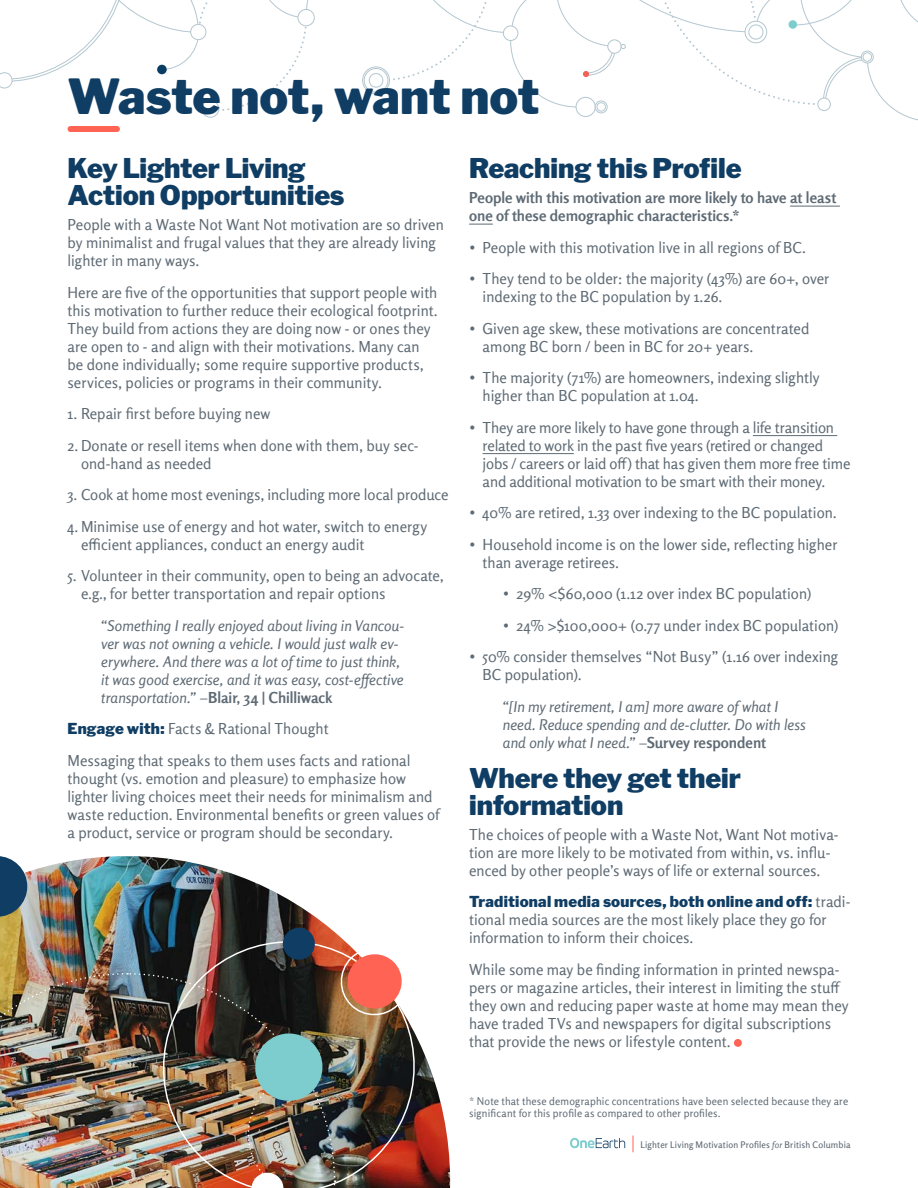
<style>
.page{position:relative;width:918px;height:1188px;background:#fff}
.page>*{position:absolute;margin:0;border:0;box-sizing:border-box;transform-origin:0 0}
.t1{font:900 48px "Libre Franklin";letter-spacing:-.015em;color:#0f3d63}
.t2{font:900 27px/27px "Libre Franklin";letter-spacing:-.005em;color:#0f3d63}
.t3{font:300 15px/18px "Rosario";color:#5e6a74}
.t4{font:italic 15px/18px "Rosario";letter-spacing:.005em;color:#5e6a74}
.t5{font:300 10.5px/12.6px "Rosario";letter-spacing:.015em;color:#5e6a74}
.t6{font:500 9px "Rosario";letter-spacing:.02em;color:#5e6a74}
.s1{font-weight:300;font-style:normal}
.s2{font-family:"Libre Franklin";font-weight:900;color:#0f3d63}
.s3{font-weight:400;font-style:italic}
</style>
<div class="page">
<div style="left:576px;top:97px;width:20px;height:20px;border:1px solid #b4c7d0;border-radius:50%"></div>
<svg style="left:0;top:0;width:918px;height:113px"></svg>
<div style="left:157px;top:65px;width:10px;height:9px;background:#093d63;border-radius:50%"></div>
<div style="left:191px;top:24px;width:15px;height:16px;background:#fff;border-radius:50%"></div>
<div style="left:190px;top:24px;width:16px;height:16px;border:1px solid #b4c7d0;border-radius:50%"></div>
<div style="left:202px;top:100px;width:17px;height:17px;background:#fff;border-radius:50%"></div>
<div style="left:201px;top:100px;width:18px;height:18px;border:1px solid #b4c7d0;border-radius:50%"></div>
<svg style="left:745px;top:21px;width:22px;height:22px"></svg>
<div style="left:745px;top:21px;width:22px;height:22px;border:1px solid #b4c7d0;border-radius:50%"></div>
<div style="left:749px;top:25px;width:14px;height:14px;background:#fff;border-radius:50%"></div>
<div style="left:748px;top:24px;width:15px;height:16px;border:1px solid #b4c7d0;border-radius:50%"></div>
<hr style="left:790px;top:206px;width:50px;height:1px;background:#5e6a74">
<svg style="left:469px;top:224px;width:24px;height:1px"></svg>
<hr style="left:753px;top:435px;width:84px;height:1px;background:#5e6a74">
<hr style="left:483px;top:453px;width:91px;height:1px;background:#5e6a74">
<div style="left:734px;top:1039px;width:8px;height:8px;background:#ff6354;border-radius:50%"></div>
<img style="left:0;top:856px;width:450px;height:332px">
<svg style="left:0;top:856px;width:27px;height:61px;background:#40627a"></svg>
<svg style="left:413px;top:928px;width:16px;height:260px"></svg>
<img style="left:0;top:925px;width:413px;height:263px">
<svg style="left:570px;top:1138px;width:55px;height:10px"></svg>
<svg style="left:633px;top:1136px;width:1px;height:16px"></svg>
<div style="left:70px;top:126px;width:47px;height:6px;background:#ff6354"></div>
<p class="t1" style="left:68px;top:59px;width:474px">Waste not, want not</p>
<p class="t2" style="left:67px;top:153px;width:279px">Key Lighter Living<br>Action Opportunities</p>
<p class="t3" style="left:68px;top:215px;width:378px">People with a Waste Not Want Not motivation are so driven by minimalist and frugal values that they are already living lighter in many ways.</p>
<p class="t3" style="left:68px;top:282px;width:372px">Here are five of the opportunities that support people with this motivation to further reduce their ecological footprint.<br>They build from actions they are doing now - or ones they are open to - and align with their motivations. Many can be done individually; some require supportive products, services, policies or programs in their community.</p>
<p class="t3" style="left:68px;top:404px;width:205px">1. Repair first before buying new</p>
<p class="t3" style="left:81px;top:435px;width:339px;text-indent:-14px">2. Donate or resell items when done with them, buy sec&shy;ond-hand as needed</p>
<p class="t3" style="left:68px;top:485px;width:383px">3. Cook at home most evenings, including more local produce</p>
<p class="t3" style="left:81px;top:516px;width:348px;text-indent:-14px">4. Minimise use of energy and hot water, switch to energy efficient appliances, conduct an energy audit</p>
<p class="t3" style="left:81px;top:566px;width:364px;text-indent:-14px">5. Volunteer in their community, open to being an advocate, e.g., for better transportation and repair options</p>
<p class="t4" style="left:101px;top:615px;width:305px">“Something I really enjoyed about living in Vancou&shy;ver was not owning a vehicle. I would just walk ev&shy;erywhere. And there was a lot of time to just think, it was good exercise, and it was easy, cost-effective transportation.” –<span class="s1">Blair, 34 | Chilliwack</span></p>
<p class="t3" style="left:68px;top:719px;width:263px"><span class="s2">Engage with:</span> Facts &amp; Rational Thought</p>
<p class="t3" style="left:68px;top:750px;width:374px">Messaging that speaks to them uses facts and rational thought (vs. emotion and pleasure) to emphasize how lighter living choices meet their needs for minimalism and waste reduction. Environmental benefits or green values of a product, service or program should be secondary.</p>
<p class="t2" style="left:469px;top:153px;width:274px">Reaching this Profile</p>
<p class="t3" style="left:469px;top:188px;width:369px">People with this motivation are more likely to have at least one of these demographic characteristics.*</p>
<p class="t3" style="left:469px;top:237px;width:338px">• People with this motivation live in all regions of BC.</p>
<p class="t3" style="left:483px;top:269px;width:348px;text-indent:-14px">• They tend to be older: the majority (43%) are 60+, over indexing to the BC population by 1.26.</p>
<p class="t3" style="left:483px;top:318px;width:328px;text-indent:-14px">• Given age skew, these motivations are concentrated among BC born / been in BC for 20+ years.</p>
<p class="t3" style="left:483px;top:368px;width:339px;text-indent:-14px">• The majority (71%) are homeowners, indexing slightly higher than BC population at 1.04.</p>
<p class="t3" style="left:483px;top:417px;width:369px;text-indent:-14px">• They are more likely to have gone through a life transition related to work in the past five years (retired or changed jobs / careers or laid off) that has given them more free time and additional motivation to be smart with their money.</p>
<p class="t3" style="left:469px;top:503px;width:369px">• 40% are retired, 1.33 over indexing to the BC population.</p>
<p class="t3" style="left:483px;top:534px;width:356px;text-indent:-14px">• Household income is on the lower side, reflecting higher than average retirees.</p>
<p class="t3" style="left:503px;top:584px;width:310px">• 29% &lt;$60,000 (1.12 over index BC population)</p>
<p class="t3" style="left:503px;top:615px;width:337px">• 24% &gt;$100,000+ (0.77 under index BC population)</p>
<p class="t3" style="left:483px;top:647px;width:357px;text-indent:-14px">• 50% consider themselves “Not Busy” (1.16 over indexing<br>BC population).</p>
<p class="t4" style="left:503px;top:696px;width:305px">“[In my retirement, I am] more aware of what I need. Reduce spending and de-clutter. Do with less and only what I need.” –<span class="s1">Survey respondent</span></p>
<p class="t2" style="left:469px;top:762px;width:274px">Where they get their information</p>
<p class="t3" style="left:469px;top:824px;width:371px">The choices of people with a Waste Not, Want Not motiva&shy;tion are more likely to be motivated from within, vs. influ&shy;enced by other people’s ways of life or external sources.</p>
<p class="t3" style="left:469px;top:892px;width:383px"><span class="s2">Traditional media sources, both online and off:</span> tradi&shy;tional media sources are the most likely place they go for information to inform their choices.</p>
<p class="t3" style="left:469px;top:959px;width:381px">While some may be finding information in printed newspa&shy;pers or magazine articles, their interest in limiting the stuff they own and reducing paper waste at home may mean they have traded TVs and newspapers for digital subscriptions that provide the news or lifestyle content.</p>
<p class="t5" style="left:469px;top:1094px;width:381px">* Note that these demographic concentrations have been selected because they are significant for this profile as compared to other profiles.</p>
<p class="t6" style="left:640px;top:1138px;width:212px">Lighter Living Motivation Profiles <span class="s3">for</span> British Columbia</p>
</div>
